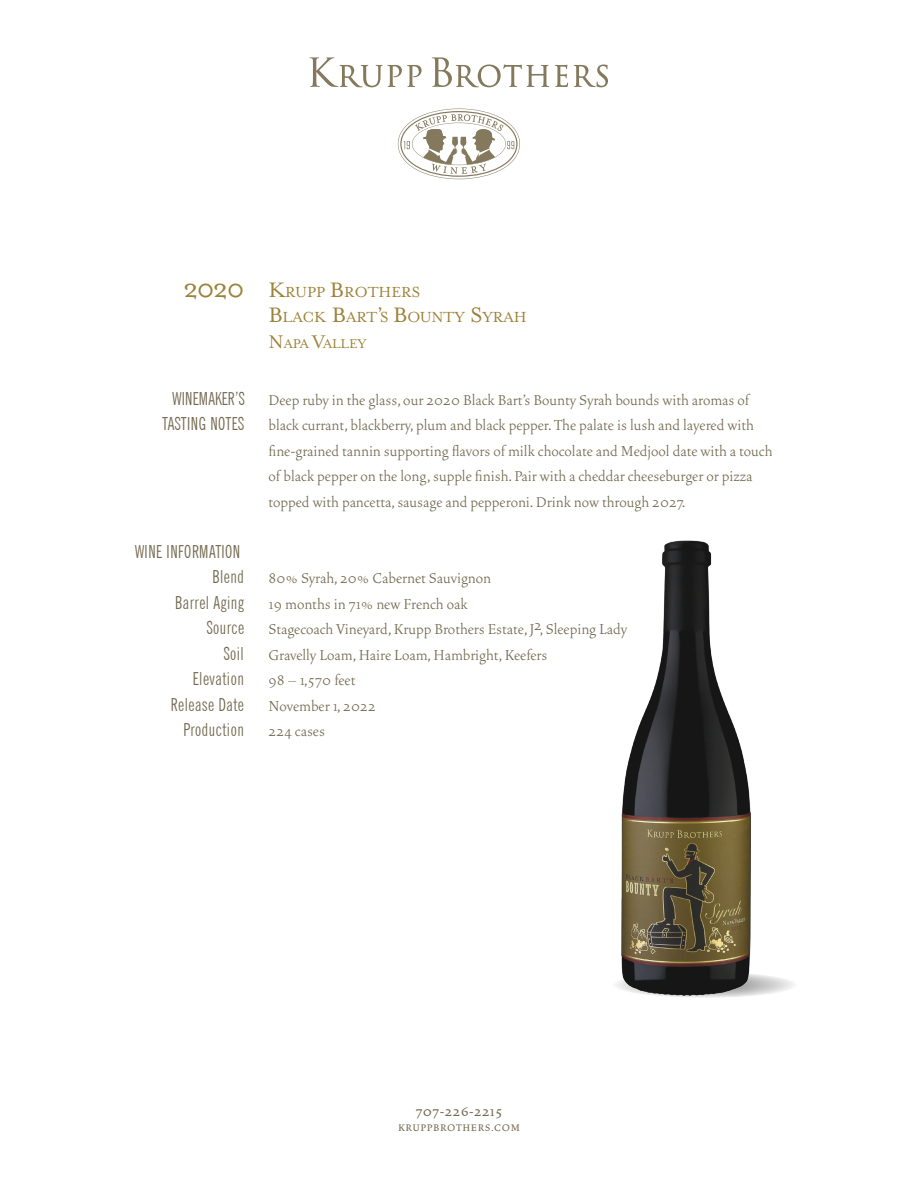
<style>
.page{position:relative;width:918px;height:1188px;background:#fff}
.page>*{position:absolute;margin:0;border:0;box-sizing:border-box;transform-origin:0 0}
.t1{font:300 18px "Vendetta OT";color:#73684f}
.t2{font:extra-condensed 18px "News Gothic BT";letter-spacing:.03em;color:#73684f}
.t3{font:extra-condensed 18px "News Gothic BT";letter-spacing:.01em;color:#73684f}
.t4{font:16.8px "Mrs Eaves Roman";color:#9d8138}
.t5{font:500 15px "Vendetta OT";letter-spacing:.025em;color:#73684f}
.t6{font:14.7px "Mrs Eaves Roman";color:#9d8138}
.t7{font:500 12px "Vendetta OT";letter-spacing:.05em;color:#73684f}
.s1{font-size:30px}
.s2{font-size:24px}
.s3{font-size:21px}
</style>
<div class="page">
<svg style="left:398px;top:109px;width:122px;height:70px"></svg>
<svg style="left:310px;top:57px;width:112px;height:30px"></svg>
<svg style="left:432px;top:57px;width:117px;height:30px"></svg>
<svg style="left:555px;top:65px;width:13px;height:22px"></svg>
<svg style="left:574px;top:65px;width:34px;height:22px"></svg>
<svg style="left:612px;top:972px;width:186px;height:26px"></svg>
<img style="left:622px;top:540px;width:128px;height:456px">
<p class="t4" style="left:183px;top:283px;width:238px"><span class="s1">2020</span> <span class="s2">K</span>RUPP <span class="s2">B</span>ROTHERS</p>
<p class="t4" style="left:268px;top:308px;width:260px"><span class="s2">B</span>LACK <span class="s2">B</span>ART<span class="s2">’</span>S <span class="s2">B</span>OUNTY <span class="s2">S</span>YRAH</p>
<p class="t6" style="left:268px;top:335px;width:100px"><span class="s3">N</span>APA <span class="s3">V</span>ALLEY</p>
<p class="t3" style="left:173px;top:387px;width:73px">WINEMAKER’S</p>
<p class="t2" style="left:163px;top:413px;width:83px">TASTING NOTES</p>
<p class="t1" style="left:268px;top:391px;width:482px">Deep ruby in the glass, our 2020 Black Bart’s Bounty Syrah bounds with aromas of</p>
<p class="t1" style="left:268px;top:416px;width:487px">black currant, blackberry, plum and black pepper. The palate is lush and layered with</p>
<p class="t1" style="left:268px;top:442px;width:505px">fine-grained tannin supporting flavors of milk chocolate and Medjool date with a touch</p>
<p class="t1" style="left:268px;top:467px;width:486px">of black pepper on the long, supple finish. Pair with a cheddar cheeseburger or pizza</p>
<p class="t1" style="left:268px;top:493px;width:418px">topped with pancetta, sausage and pepperoni. Drink now through 2027.</p>
<p class="t2" style="left:135px;top:540px;width:107px">WINE INFORMATION</p>
<p class="t2" style="left:213px;top:566px;width:33px">Blend</p>
<p class="t1" style="left:268px;top:569px;width:224px">80% Syrah, 20% Cabernet Sauvignon</p>
<p class="t2" style="left:175px;top:591px;width:70px">Barrel Aging</p>
<p class="t1" style="left:268px;top:595px;width:201px">19 months in 71% new French oak</p>
<p class="t2" style="left:207px;top:617px;width:39px">Source</p>
<p class="t1" style="left:268px;top:620px;width:360px">Stagecoach Vineyard, Krupp Brothers Estate, J2, Sleeping Lady</p>
<p class="t2" style="left:224px;top:642px;width:22px">Soil</p>
<p class="t1" style="left:268px;top:646px;width:280px">Gravelly Loam, Haire Loam, Hambright, Keefers</p>
<p class="t2" style="left:193px;top:668px;width:53px">Elevation</p>
<p class="t1" style="left:268px;top:671px;width:88px">98 – 1,570 feet</p>
<p class="t2" style="left:171px;top:693px;width:75px">Release Date</p>
<p class="t1" style="left:268px;top:697px;width:109px">November 1, 2022</p>
<p class="t2" style="left:183px;top:719px;width:62px">Production</p>
<p class="t1" style="left:268px;top:722px;width:58px">224 cases</p>
<p class="t5" style="left:416px;top:1104px;width:88px">707-226-2215</p>
<p class="t7" style="left:398px;top:1122px;width:123px">KRUPPBROTHERS.COM</p>
</div>
